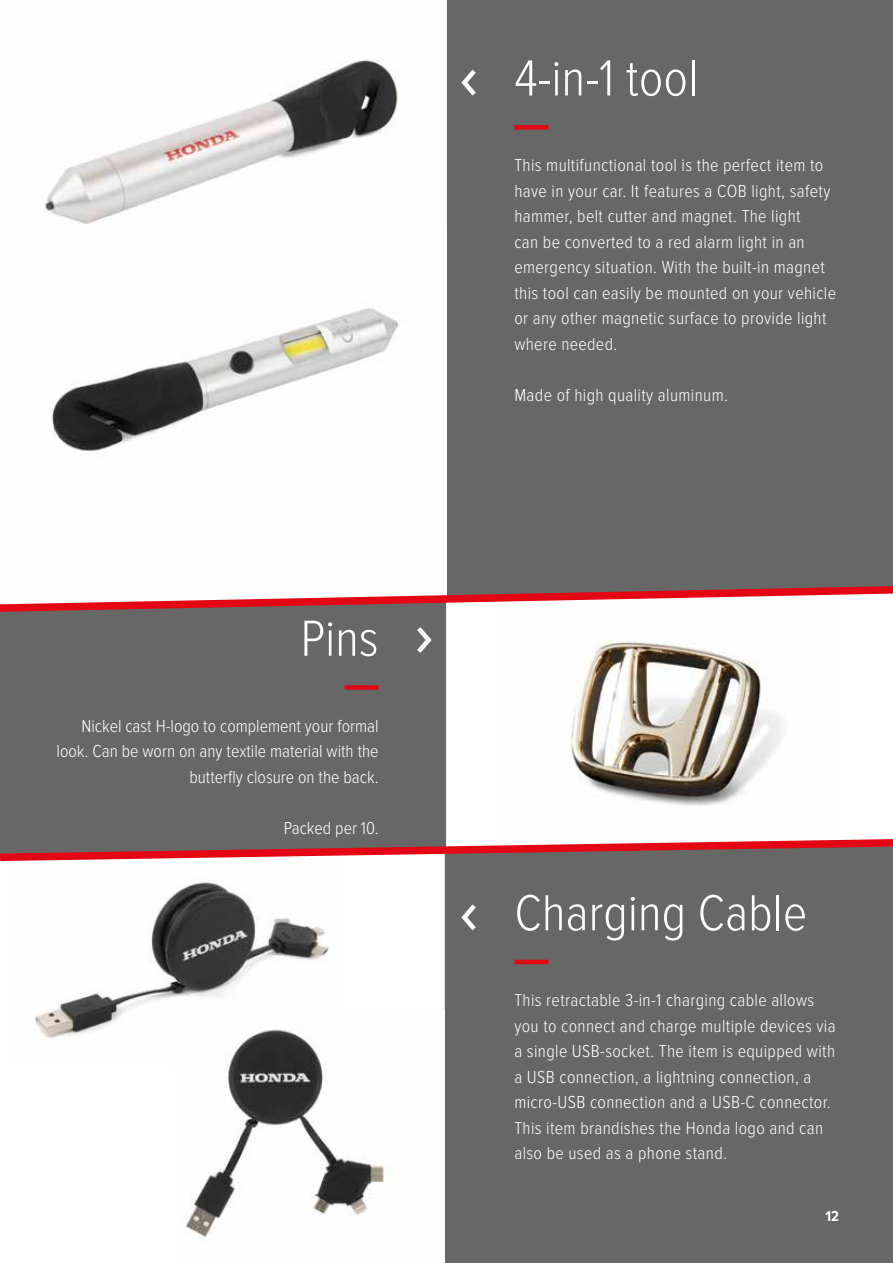
<style>
.page{position:relative;width:893px;height:1263px;background:#fff}
.page>*{position:absolute;margin:0;border:0;box-sizing:border-box;transform-origin:0 0}
.t1{font:300 52.5px "Proxima Nova Cond";color:#fff}
.t2{font:300 18px/25.5px "Proxima Nova Cond";letter-spacing:.02em;color:#fff}
.t3{font:300 18px/25.5px "Proxima Nova Cond";color:#fff;text-align:right}
.t4{font:700 15px "Proxima Nova Cond";color:#fff}
</style>
<div class="page">
<div style="left:445px;top:865px;width:448px;height:398px;background:#666766"></div>
<img style="left:570px;top:642px;width:213px;height:164px">
<div style="left:447px;top:0;width:446px;height:582px;background:#666766"></div>
<div style="left:0;top:635px;width:446px;height:200px;background:#666766"></div>
<div style="left:514px;top:125px;width:34px;height:5px;background:#e30613"></div>
<svg style="left:458px;top:65px;width:22px;height:35px"></svg>
<div style="left:345px;top:685px;width:34px;height:5px;background:#e30613"></div>
<svg style="left:412px;top:635px;width:23px;height:23px"></svg>
<img style="left:43px;top:0;width:404px;height:451px">
<hr style="left:514px;top:960px;width:34px;height:4px;background:#e30613">
<svg style="left:458px;top:900px;width:22px;height:35px"></svg>
<svg style="left:0;top:582px;width:893px;height:53px"></svg>
<svg style="left:0;top:835px;width:893px;height:30px"></svg>
<img style="left:9px;top:861px;width:336px;height:178px">
<img style="left:175px;top:1011px;width:214px;height:227px">
<h1 class="t1" style="left:301px;top:609px;width:80px">Pins</h1>
<p class="t3" style="left:57px;top:713px;width:323px">Nickel cast H-logo to complement your formal look. Can be worn on any textile material with the butterfly closure on the back.</p>
<p class="t3" style="left:284px;top:815px;width:96px">Packed per 10.</p>
<h1 class="t1" style="left:514px;top:49px;width:185px">4-in-1 tool</h1>
<p class="t2" style="left:514px;top:153px;width:323px">This multifunctional tool is the perfect item to have in your car. It features a COB light, safety hammer, belt cutter and magnet. The light<br>can be converted to a red alarm light in an emergency situation. With the built-in magnet this tool can easily be mounted on your vehicle or any other magnetic surface to provide light where needed.</p>
<p class="t2" style="left:514px;top:382px;width:215px">Made of high quality aluminum.</p>
<h1 class="t1" style="left:514px;top:883px;width:294px">Charging Cable</h1>
<p class="t2" style="left:514px;top:988px;width:323px">This retractable 3-in-1 charging cable allows you to connect and charge multiple devices via a single USB-socket. The item is equipped with a USB connection, a lightning connection, a micro-USB connection and a USB-C connector.<br>This item brandishes the Honda logo and can also be used as a phone stand.</p>
<p class="t4" style="left:825px;top:1207px;width:15px">12</p>
</div>
